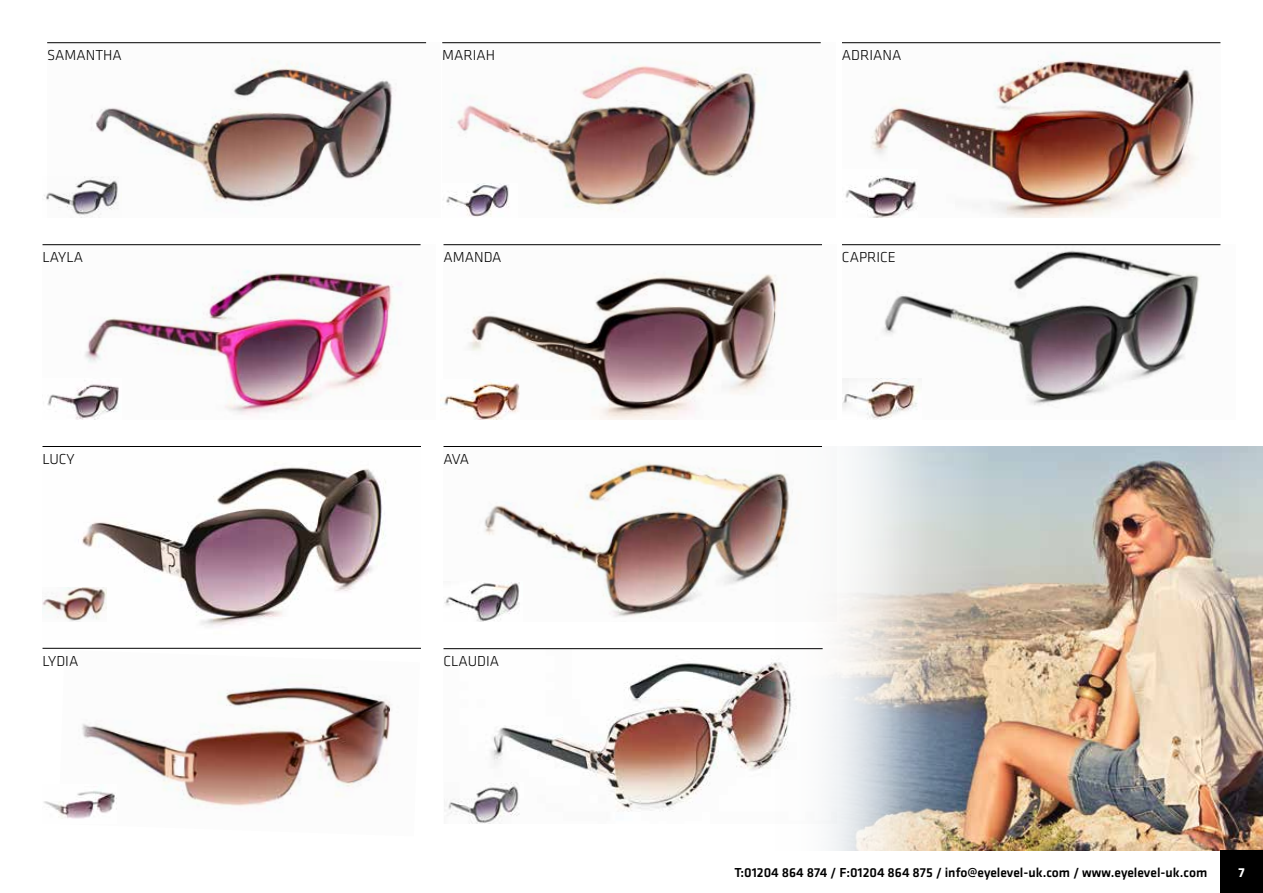
<style>
.page{position:relative;width:1263px;height:893px;background:#fff}
.page>*{position:absolute;margin:0;border:0;box-sizing:border-box;transform-origin:0 0}
.t1{font:300 15px "Klavika";color:#000}
.t2{font:500 13.5px "Klavika";color:#000}
.t3{font:700 13.5px "Klavika";color:#fff}
</style>
<div class="page">
<img style="left:70px;top:462px;width:316px;height:164px">
<img style="left:989px;top:446px;width:274px;height:404px">
<img style="left:938px;top:446px;width:51px;height:405px">
<svg style="left:911px;top:446px;width:27px;height:405px;background:#babbb9"></svg>
<svg style="left:830px;top:446px;width:81px;height:405px"></svg>
<div style="left:1220px;top:850px;width:43px;height:43px;background:#000"></div>
<img style="left:43px;top:587px;width:63px;height:34px">
<hr style="left:43px;top:446px;width:378px;height:1px;background:#000">
<img style="left:47px;top:43px;width:774px;height:168px">
<img style="left:442px;top:184px;width:75px;height:33px">
<hr style="left:442px;top:42px;width:379px;height:1px;background:#000">
<img style="left:82px;top:684px;width:310px;height:126px">
<hr style="left:43px;top:648px;width:378px;height:1px;background:#000">
<img style="left:44px;top:784px;width:72px;height:35px">
<img style="left:44px;top:177px;width:78px;height:41px">
<hr style="left:47px;top:42px;width:379px;height:1px;background:#000">
<img style="left:43px;top:245px;width:378px;height:170px">
<hr style="left:43px;top:244px;width:378px;height:1px;background:#000">
<img style="left:43px;top:379px;width:79px;height:41px">
<img style="left:443px;top:245px;width:379px;height:175px">
<hr style="left:443px;top:244px;width:379px;height:1px;background:#000">
<img style="left:484px;top:446px;width:353px;height:175px">
<hr style="left:443px;top:446px;width:379px;height:1px;background:#000">
<img style="left:443px;top:649px;width:394px;height:175px">
<hr style="left:443px;top:648px;width:380px;height:1px;background:#000">
<img style="left:444px;top:783px;width:79px;height:40px">
<img style="left:842px;top:43px;width:378px;height:175px">
<hr style="left:842px;top:42px;width:378px;height:1px;background:#000">
<img style="left:842px;top:169px;width:76px;height:49px">
<img style="left:842px;top:244px;width:379px;height:176px">
<img style="left:842px;top:379px;width:79px;height:40px">
<img style="left:441px;top:379px;width:79px;height:41px">
<img style="left:444px;top:581px;width:79px;height:41px">
<p class="t1" style="left:47px;top:47px;width:76px">SAMANTHA</p>
<p class="t1" style="left:442px;top:47px;width:54px">MARIAH</p>
<p class="t1" style="left:43px;top:249px;width:42px">LAYLA</p>
<p class="t1" style="left:443px;top:249px;width:60px">AMANDA</p>
<p class="t1" style="left:43px;top:451px;width:34px">LUCY</p>
<p class="t1" style="left:43px;top:653px;width:37px">LYDIA</p>
<p class="t1" style="left:443px;top:451px;width:27px">AVA</p>
<p class="t1" style="left:443px;top:653px;width:57px">CLAUDIA</p>
<p class="t1" style="left:842px;top:47px;width:61px">ADRIANA</p>
<p class="t1" style="left:842px;top:249px;width:55px">CAPRICE</p>
<p class="t2" style="left:734px;top:865px;width:474px">T:01204 864 874 / F:01204 864 875 / info@eyelevel-uk.com / www.eyelevel-uk.com</p>
<p class="t3" style="left:1238px;top:865px;width:8px">7</p>
</div>
